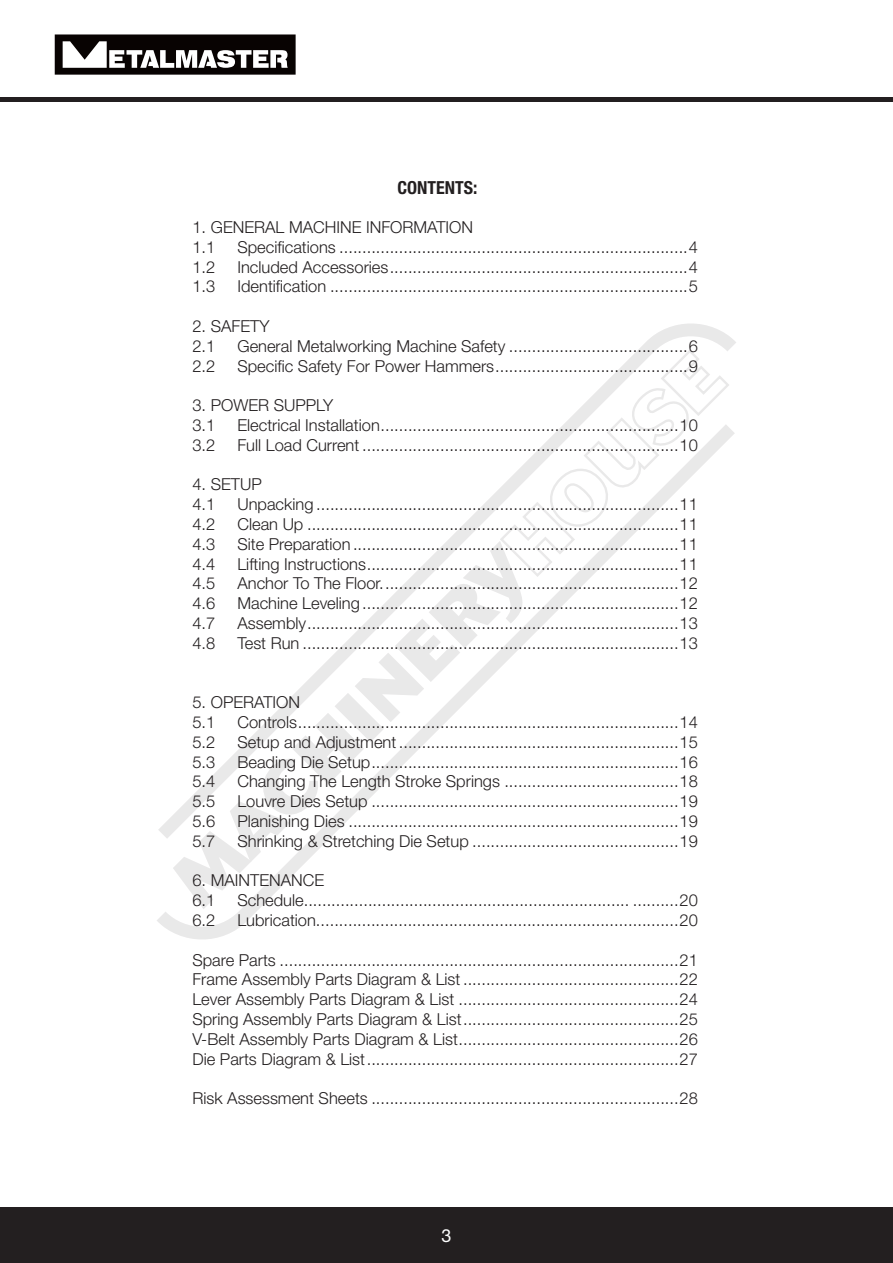
<style>
.page{position:relative;width:893px;height:1263px;background:#fff}
.page>*{position:absolute;margin:0;border:0;box-sizing:border-box;transform-origin:0 0}
.t1{font:700 condensed 18px "Helvetica Neue LT Std";color:#231f20}
.t2{font:18px "Helvetica Neue LT Std";color:#fff}
.t3{font:300 16.5px/19.8px "Helvetica Neue LT Std";color:#231f20}
</style>
<div class="page">
<div style="left:0;top:1208px;width:893px;height:55px;background:#231f20"></div>
<hr style="left:0;top:98px;width:893px;height:4px;background:#231f20">
<svg style="left:55px;top:34px;width:241px;height:41px"></svg>
<svg style="left:157px;top:875px;width:136px;height:64px"></svg>
<svg style="left:158px;top:323px;width:578px;height:552px"></svg>
<p class="t1" style="left:397px;top:176px;width:81px">CONTENTS:</p>
<p class="t3" style="left:192px;top:217px;width:282px">1. GENERAL MACHINE INFORMATION<br>1.1</p>
<p class="t3" style="left:237px;top:237px;width:462px">Specifications ............................................................................4</p>
<p class="t3" style="left:192px;top:256px;width:24px">1.2</p>
<p class="t3" style="left:237px;top:256px;width:462px">Included Accessories.................................................................4</p>
<p class="t3" style="left:192px;top:276px;width:24px">1.3</p>
<p class="t3" style="left:237px;top:276px;width:462px">Identification ..............................................................................5</p>
<p class="t3" style="left:192px;top:316px;width:79px">2. SAFETY<br>2.1</p>
<p class="t3" style="left:237px;top:336px;width:462px">General Metalworking Machine Safety .......................................6</p>
<p class="t3" style="left:192px;top:355px;width:24px">2.2</p>
<p class="t3" style="left:237px;top:355px;width:462px">Specific Safety For Power Hammers..........................................9</p>
<p class="t3" style="left:192px;top:395px;width:142px">3. POWER SUPPLY<br>3.1</p>
<p class="t3" style="left:237px;top:415px;width:462px">Electrical Installation.................................................................10</p>
<p class="t3" style="left:192px;top:435px;width:24px">3.2</p>
<p class="t3" style="left:237px;top:435px;width:462px">Full Load Current .....................................................................10</p>
<p class="t3" style="left:192px;top:474px;width:71px">4. SETUP<br>4.1</p>
<p class="t3" style="left:237px;top:494px;width:462px">Unpacking ...............................................................................11</p>
<p class="t3" style="left:192px;top:514px;width:24px">4.2</p>
<p class="t3" style="left:237px;top:514px;width:462px">Clean Up .................................................................................11</p>
<p class="t3" style="left:192px;top:534px;width:24px">4.3</p>
<p class="t3" style="left:237px;top:534px;width:462px">Site Preparation .......................................................................11</p>
<p class="t3" style="left:192px;top:553px;width:24px">4.4</p>
<p class="t3" style="left:237px;top:553px;width:462px">Lifting Instructions....................................................................11</p>
<p class="t3" style="left:192px;top:573px;width:24px">4.5</p>
<p class="t3" style="left:237px;top:573px;width:462px">Anchor To The Floor.................................................................12</p>
<p class="t3" style="left:192px;top:593px;width:24px">4.6</p>
<p class="t3" style="left:237px;top:593px;width:462px">Machine Leveling.....................................................................12</p>
<p class="t3" style="left:192px;top:613px;width:24px">4.7</p>
<p class="t3" style="left:237px;top:613px;width:462px">Assembly.................................................................................13</p>
<p class="t3" style="left:192px;top:633px;width:24px">4.8</p>
<p class="t3" style="left:237px;top:633px;width:462px">Test Run ..................................................................................13</p>
<p class="t3" style="left:192px;top:692px;width:109px">5. OPERATION<br>5.1</p>
<p class="t3" style="left:237px;top:712px;width:462px">Controls...................................................................................14</p>
<p class="t3" style="left:192px;top:732px;width:24px">5.2</p>
<p class="t3" style="left:237px;top:732px;width:462px">Setup and Adjustment .............................................................15</p>
<p class="t3" style="left:192px;top:751px;width:24px">5.3</p>
<p class="t3" style="left:237px;top:751px;width:462px">Beading Die Setup...................................................................16</p>
<p class="t3" style="left:192px;top:771px;width:24px">5.4</p>
<p class="t3" style="left:237px;top:771px;width:462px">Changing The Length Stroke Springs ......................................18</p>
<p class="t3" style="left:192px;top:791px;width:24px">5.5</p>
<p class="t3" style="left:237px;top:791px;width:462px">Louvre Dies Setup ...................................................................19</p>
<p class="t3" style="left:192px;top:811px;width:24px">5.6</p>
<p class="t3" style="left:237px;top:811px;width:462px">Planishing Dies ........................................................................19</p>
<p class="t3" style="left:192px;top:831px;width:24px">5.7</p>
<p class="t3" style="left:237px;top:831px;width:462px">Shrinking &amp; Stretching Die Setup .............................................19</p>
<p class="t3" style="left:192px;top:870px;width:133px">6. MAINTENANCE<br>6.1</p>
<p class="t3" style="left:237px;top:890px;width:462px">Schedule....................................................................... ..........20</p>
<p class="t3" style="left:192px;top:910px;width:24px">6.2</p>
<p class="t3" style="left:237px;top:910px;width:462px">Lubrication...............................................................................20</p>
<p class="t3" style="left:192px;top:949px;width:507px;text-align:justify">Spare Parts .......................................................................................21<br>Frame Assembly Parts Diagram &amp; List ...............................................22<br>Lever Assembly Parts Diagram &amp; List ................................................24<br>Spring Assembly Parts Diagram &amp; List...............................................25<br>V-Belt Assembly Parts Diagram &amp; List................................................26<br>Die Parts Diagram &amp; List....................................................................27</p>
<p class="t3" style="left:192px;top:1088px;width:507px">Risk Assessment Sheets ...................................................................28</p>
<p class="t2" style="left:441px;top:1225px;width:12px">3</p>
</div>
